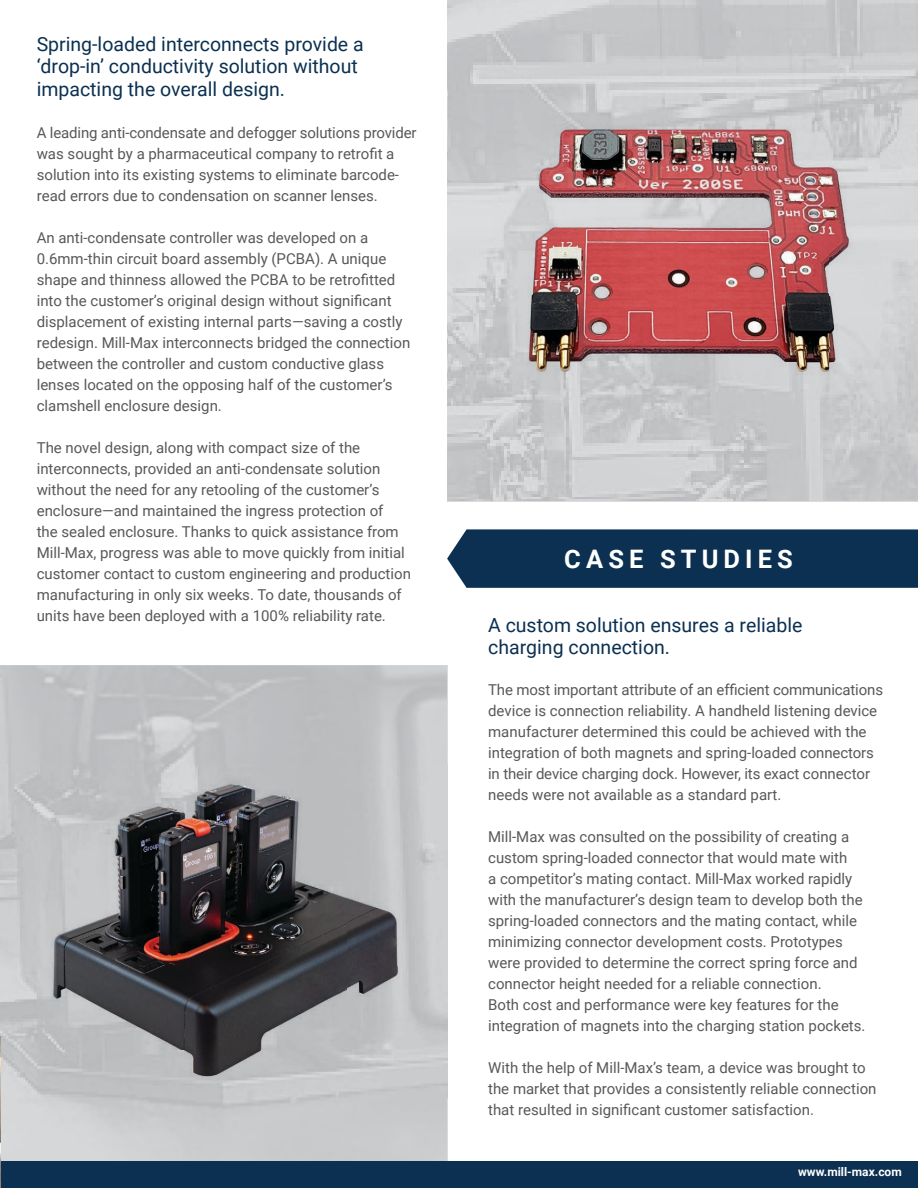
<style>
.page{position:relative;width:918px;height:1188px;background:#fff}
.page>*{position:absolute;margin:0;border:0;box-sizing:border-box;transform-origin:0 0}
.t1{font:700 25.5px "Roboto";letter-spacing:.2em;color:#fff}
.t2{font:19.5px/22.5px "Roboto";color:#0b3051}
.t3{font:15px/21px "Roboto";color:#57585a}
.t4{font:700 12px "Roboto";color:#fff}
</style>
<div class="page">
<div style="left:0;top:1161px;width:918px;height:27px;background:#0b3051"></div>
<img style="left:447px;top:0;width:471px;height:501px">
<div style="left:447px;top:529px;width:471px;height:59px;background:#0b3051"></div>
<img style="left:494px;top:108px;width:384px;height:293px">
<img style="left:0;top:765px;width:448px;height:333px">
<img style="left:0;top:1037px;width:1px;height:151px">
<h2 class="t2" style="left:37px;top:32px;width:329px">Spring-loaded interconnects provide a ‘drop-in’ conductivity solution without impacting the overall design.</h2>
<p class="t3" style="left:37px;top:121px;width:381px">A leading anti-condensate and defogger solutions provider was sought by a pharmaceutical company to retrofit a solution into its existing systems to eliminate barcode&shy;read errors due to condensation on scanner lenses.</p>
<p class="t3" style="left:37px;top:226px;width:375px">An anti-condensate controller was developed on a 0.6mm-thin circuit board assembly (PCBA). A unique shape and thinness allowed the PCBA to be retrofitted into the customer’s original design without significant displacement of existing internal parts—saving a costly redesign. Mill-Max interconnects bridged the connection between the controller and custom conductive glass lenses located on the opposing half of the customer’s clamshell enclosure design.</p>
<p class="t3" style="left:37px;top:436px;width:376px">The novel design, along with compact size of the interconnects, provided an anti-condensate solution without the need for any retooling of the customer’s enclosure—and maintained the ingress protection of<br>the sealed enclosure. Thanks to quick assistance from Mill-Max, progress was able to move quickly from initial customer contact to custom engineering and production manufacturing in only six weeks. To date, thousands of units have been deployed with a 100% reliability rate.</p>
<h1 class="t1" style="left:564px;top:541px;width:230px">CASE STUDIES</h1>
<h2 class="t2" style="left:488px;top:613px;width:316px">A custom solution ensures a reliable charging connection.</h2>
<p class="t3" style="left:488px;top:679px;width:396px">The most important attribute of an efficient communications device is connection reliability. A handheld listening device manufacturer determined this could be achieved with the integration of both magnets and spring-loaded connectors in their device charging dock. However, its exact connector needs were not available as a standard part.</p>
<p class="t3" style="left:488px;top:826px;width:379px">Mill-Max was consulted on the possibility of creating a custom spring-loaded connector that would mate with<br>a competitor’s mating contact. Mill-Max worked rapidly with the manufacturer’s design team to develop both the spring-loaded connectors and the mating contact, while minimizing connector development costs. Prototypes were provided to determine the correct spring force and connector height needed for a reliable connection.<br>Both cost and performance were key features for the integration of magnets into the charging station pockets.</p>
<p class="t3" style="left:488px;top:1057px;width:390px">With the help of Mill-Max’s team, a device was brought to the market that provides a consistently reliable connection that resulted in significant customer satisfaction.</p>
<p class="t4" style="left:798px;top:1163px;width:105px">www.mill-max.com</p>
</div>
